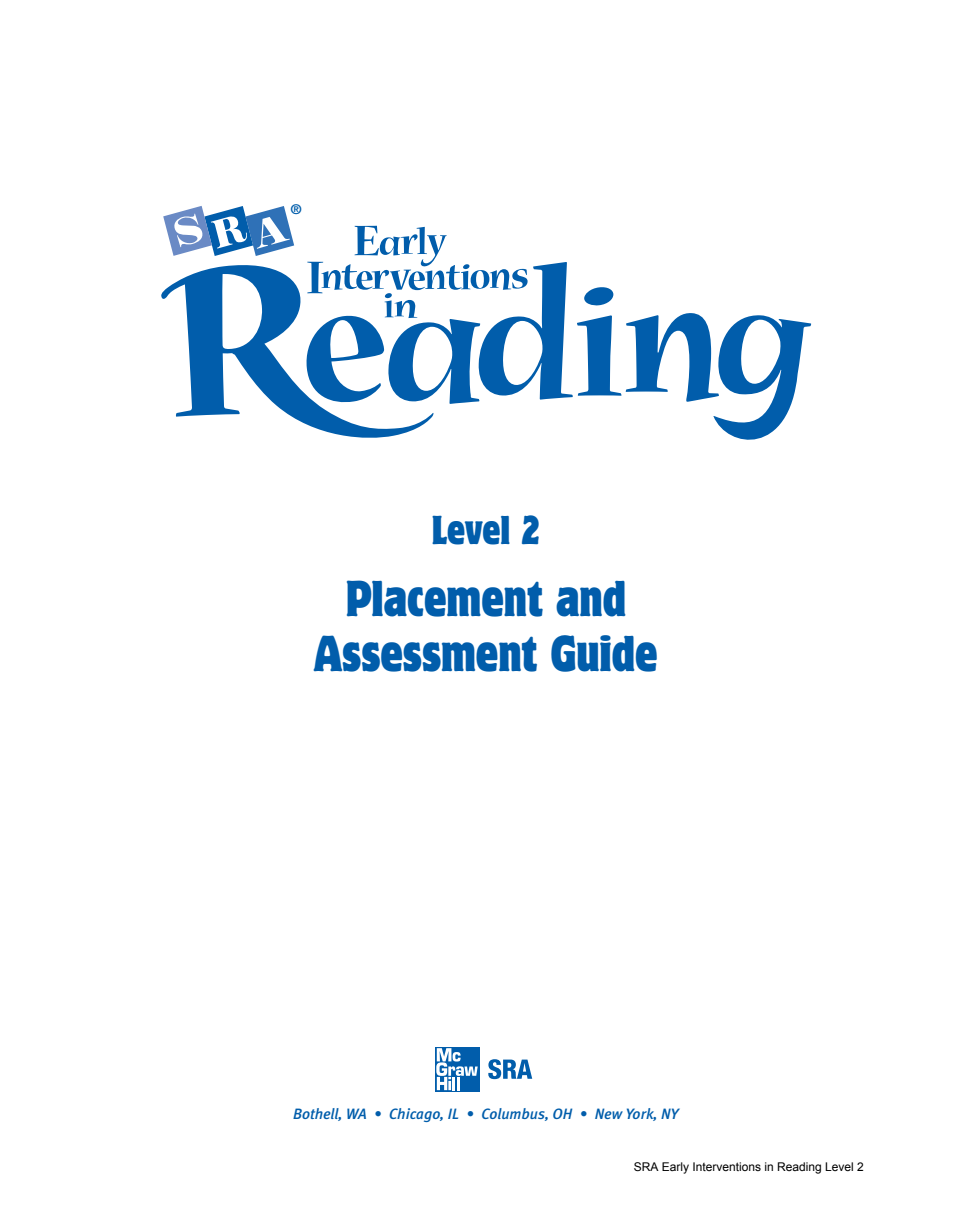
<style>
.page{position:relative;width:972px;height:1229px;background:#fff}
.page>*{position:absolute;margin:0;border:0;box-sizing:border-box;transform-origin:0 0}
.t1{font:condensed 45px/54px "Motter Corpus Std";color:#015dab;text-align:center}
.t2{font:condensed 36px "Motter Corpus Std";color:#015dab}
.t3{font:italic 500 15px "Meta LF";color:#015dab}
.t4{font:700 13.5px "Helvetica Neue LT Std";color:#015dab}
.t5{font:12px "Arial";color:#000}
</style>
<div class="page">
<svg style="left:161px;top:265px;width:143px;height:159px"></svg>
<svg style="left:304px;top:226px;width:507px;height:214px"></svg>
<svg style="left:163px;top:206px;width:131px;height:50px"></svg>
<div style="left:435px;top:1047px;width:44px;height:44px;background:#015dab"></div>
<svg style="left:436px;top:1048px;width:42px;height:42px"></svg>
<svg style="left:488px;top:1059px;width:44px;height:20px"></svg>
<p class="t4" style="left:291px;top:205px;width:12px">®</p>
<p class="t2" style="left:432px;top:515px;width:110px">Level 2</p>
<p class="t1" style="left:314px;top:574px;width:345px">Placement and<br>Assessment Guide</p>
<p class="t3" style="left:293px;top:1107px;width:387px">Bothell, WA • Chicago, IL • Columbus, OH • New York, NY</p>
<p class="t5" style="left:634px;top:1159px;width:232px">SRA Early Interventions in Reading Level 2</p>
</div>
